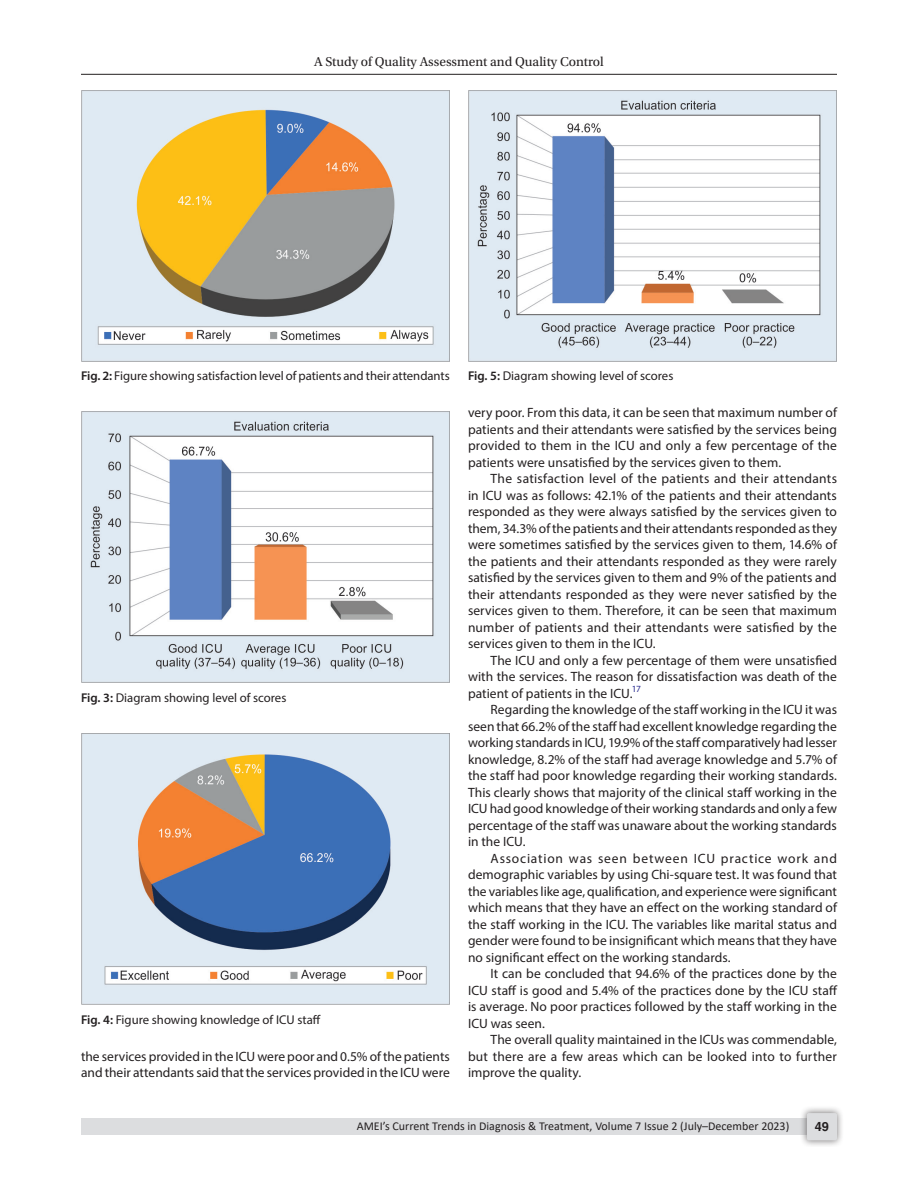
<style>
.page{position:relative;width:918px;height:1188px;background:#fff}
.page>*{position:absolute;margin:0;border:0;box-sizing:border-box;transform-origin:0 0}
.Para-Indent{font:13.5px/16.5px "Myriad Pro";letter-spacing:.005em;color:#231f20;text-align:justify}
.t1{font:13.5px "Utopia Std";color:#231f20}
.FigCaption{font:12.75px "Myriad Pro";color:#231f20}
.t2{font:700 12.75px "Helvetica LT Std";color:#231f20}
.t3{font:12px "Calibri";color:#231f20}
.s1{font-weight:600}
</style>
<div class="page">
<hr style="left:81px;top:74px;width:756px;height:1px;background:#231f20">
<div style="left:81px;top:1119px;width:756px;height:16px;background:#dcdddf"></div>
<div style="left:800px;top:1106px;width:44px;height:41px;background:#231f20;opacity:.61"></div>
<div style="left:807px;top:1113px;width:30px;height:27px;background:#dcdddf;border-radius:2px"></div>
<img style="left:81px;top:733px;width:369px;height:271px">
<img style="left:468px;top:90px;width:369px;height:271px">
<img style="left:81px;top:90px;width:369px;height:271px">
<img style="left:81px;top:412px;width:369px;height:271px">
<p class="t1" style="left:314px;top:55px;width:291px">A Study of Quality Assessment and Quality Control</p>
<p class="FigCaption" style="left:81px;top:368px;width:370px"><span class="s1">Fig. 2:</span> Figure showing satisfaction level of patients and their attendants</p>
<p class="FigCaption" style="left:468px;top:368px;width:207px"><span class="s1">Fig. 5:</span> Diagram showing level of scores</p>
<p class="FigCaption" style="left:81px;top:690px;width:207px"><span class="s1">Fig. 3:</span> Diagram showing level of scores</p>
<p class="FigCaption" style="left:81px;top:1011px;width:241px"><span class="s1">Fig. 4:</span> Figure showing knowledge of ICU staff</p>
<p class="Para-Indent" style="left:81px;top:1048px;width:370px">the services provided in the ICU were poor and 0.5% of the patients and their attendants said that the services provided in the ICU were</p>
<p class="Para-Indent" style="left:468px;top:404px;width:370px">very poor. From this data, it can be seen that maximum number of patients and their attendants were satisfied by the services being provided to them in the ICU and only a few percentage of the patients were unsatisfied by the services given to them.</p>
<p class="Para-Indent" style="left:468px;top:470px;width:371px;text-indent:22px">The satisfaction level of the patients and their attendants in ICU was as follows: 42.1% of the patients and their attendants responded as they were always satisfied by the services given to them, 34.3% of the patients and their attendants responded as they were sometimes satisfied by the services given to them, 14.6% of the patients and their attendants responded as they were rarely satisfied by the services given to them and 9% of the patients and their attendants responded as they were never satisfied by the services given to them. Therefore, it can be seen that maximum number of patients and their attendants were satisfied by the services given to them in the ICU.</p>
<p class="Para-Indent" style="left:468px;top:652px;width:371px;text-indent:22px">The ICU and only a few percentage of them were unsatisfied with the services. The reason for dissatisfaction was death of the patient of patients in the ICU.<sup>17</sup></p>
<p class="Para-Indent" style="left:468px;top:701px;width:371px;text-indent:22px">Regarding the knowledge of the staff working in the ICU it was seen that 66.2% of the staff had excellent knowledge regarding the working standards in ICU, 19.9% of the staff comparatively had lesser knowledge, 8.2% of the staff had average knowledge and 5.7% of the staff had poor knowledge regarding their working standards.<br>This clearly shows that majority of the clinical staff working in the ICU had good knowledge of their working standards and only a few percentage of the staff was unaware about the working standards in the ICU.</p>
<p class="Para-Indent" style="left:468px;top:850px;width:371px;text-indent:22px">Association was seen between ICU practice work and demographic variables by using Chi-square test. It was found that the variables like age, qualification, and experience were significant which means that they have an effect on the working standard of the staff working in the ICU. The variables like marital status and gender were found to be insignificant which means that they have no significant effect on the working standards.</p>
<p class="Para-Indent" style="left:468px;top:965px;width:371px;text-indent:22px">It can be concluded that 94.6% of the practices done by the ICU staff is good and 5.4% of the practices done by the ICU staff is average. No poor practices followed by the staff working in the ICU was seen.</p>
<p class="Para-Indent" style="left:468px;top:1031px;width:371px;text-indent:22px">The overall quality maintained in the ICUs was commendable, but there are a few areas which can be looked into to further improve the quality.</p>
<p class="t3" style="left:357px;top:1117px;width:434px">AMEI’s Current Trends in Diagnosis &amp; Treatment, Volume 7 Issue 2 (July–December 2023)</p>
<p class="t2" style="left:815px;top:1119px;width:16px">49</p>
</div>
